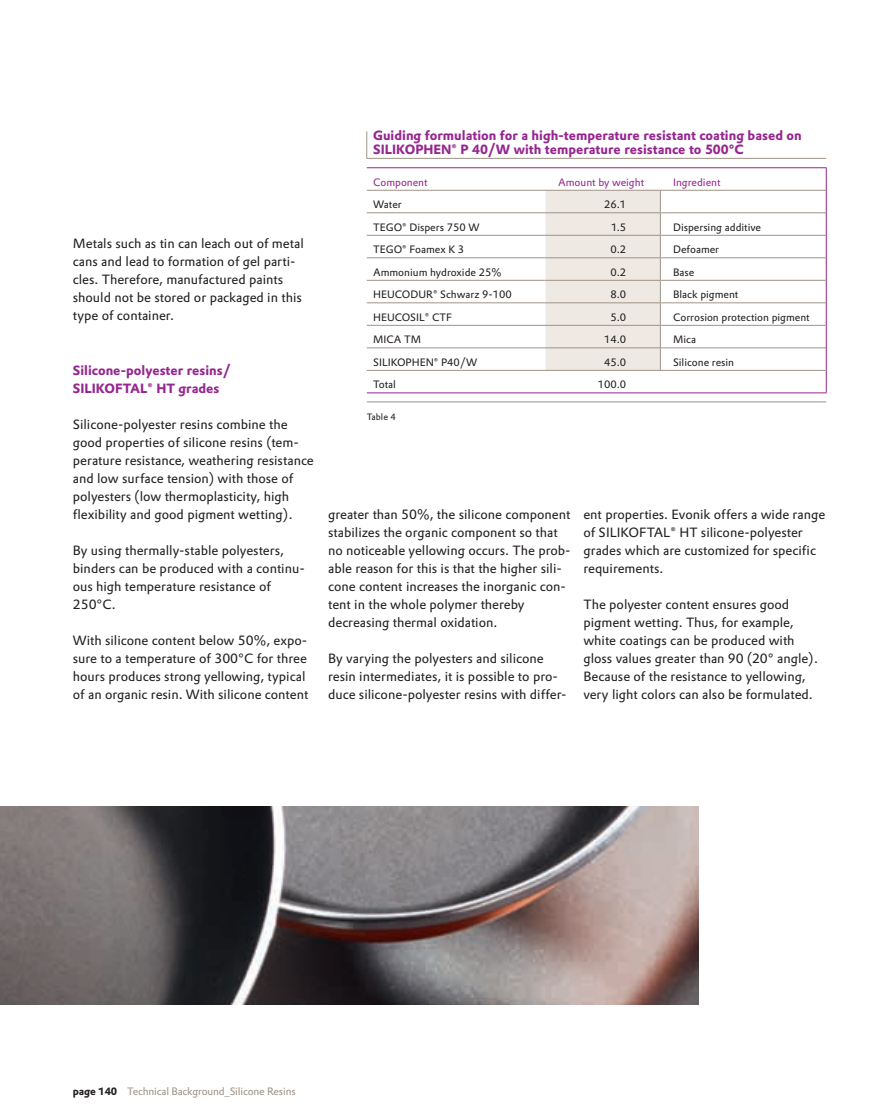
<style>
.page{position:relative;width:886px;height:1120px;background:#fff}
.page>*{position:absolute;margin:0;border:0;box-sizing:border-box;transform-origin:0 0}
.t1{font:13.2px/18px "Evonik Prokyon";color:#231f20}
.t2{font:700 13.2px/18px "Evonik Prokyon";color:#95268f}
.t3{font:10.5px "Evonik Prokyon";color:#231f20}
.t4{font:10.5px "Evonik Prokyon";letter-spacing:-.015em;color:#a09386}
.t5{font:10.5px "Evonik Prokyon";color:#95268f}
.t6{font:9px "Evonik Prokyon";color:#231f20}
.s1{font-weight:700;color:#231f20}
</style>
<div class="page">
<img style="left:0;top:806px;width:698px;height:198px">
<hr style="left:367px;top:392px;width:459px;height:1px;background:#95268f">
<hr style="left:367px;top:167px;width:459px;height:1px;background:#95268f">
<hr style="left:367px;top:190px;width:458px;height:1px;background:#a09386">
<hr style="left:367px;top:347px;width:458px;height:1px;background:#a09386">
<svg style="left:825px;top:168px;width:1px;height:224px"></svg>
<svg style="left:366px;top:131px;width:1px;height:27px"></svg>
<hr style="left:366px;top:158px;width:460px;height:1px;background:#a09386">
<hr style="left:367px;top:212px;width:293px;height:1px;background:#a09386">
<hr style="left:660px;top:212px;width:165px;height:1px;background:#a09386">
<hr style="left:367px;top:235px;width:293px;height:1px;background:#a09386">
<hr style="left:660px;top:235px;width:165px;height:1px;background:#a09386">
<hr style="left:367px;top:257px;width:178px;height:1px;background:#a09386">
<hr style="left:367px;top:280px;width:178px;height:1px;background:#a09386">
<hr style="left:367px;top:302px;width:178px;height:1px;background:#a09386">
<hr style="left:660px;top:257px;width:165px;height:1px;background:#a09386">
<hr style="left:660px;top:280px;width:165px;height:1px;background:#a09386">
<hr style="left:660px;top:302px;width:165px;height:1px;background:#a09386">
<hr style="left:367px;top:325px;width:293px;height:1px;background:#a09386">
<hr style="left:660px;top:325px;width:165px;height:1px;background:#a09386">
<svg style="left:545px;top:190px;width:116px;height:180px;background:#e9e4de"></svg>
<hr style="left:367px;top:370px;width:458px;height:1px;background:#a09386">
<hr style="left:367px;top:401px;width:459px;height:1px;background:#a09386">
<p class="t1" style="left:73px;top:236px;width:232px">Metals such as tin can leach out of metal cans and lead to formation of gel parti&shy;cles. Therefore, manufactured paints should not be stored or packaged in this type of container.</p>
<p class="t2" style="left:73px;top:362px;width:159px">Silicone-polyester resins/<br>SILIKOFTAL® HT grades</p>
<p class="t1" style="left:73px;top:416px;width:242px">Silicone-polyester resins combine the good properties of silicone resins (tem&shy;perature resistance, weathering resistance and low surface tension) with those of polyesters (low thermoplasticity, high flexibility and good pigment wetting).</p>
<p class="t1" style="left:73px;top:542px;width:233px">By using thermally-stable polyesters, binders can be produced with a continu&shy;ous high temperature resistance of<br>250°C.</p>
<p class="t1" style="left:73px;top:632px;width:237px">With silicone content below 50%, expo&shy;sure to a temperature of 300°C for three hours produces strong yellowing, typical of an organic resin. With silicone content</p>
<p class="t2" style="left:373px;top:130px;width:430px;line-height:13.5px">Guiding formulation for a high-temperature resistant coating based on<br>SILIKOPHEN® P 40/W with temperature resistance to 500°C</p>
<p class="t5" style="left:373px;top:178px;width:56px">Component</p>
<p class="t5" style="left:558px;top:178px;width:87px">Amount by weight</p>
<p class="t5" style="left:673px;top:178px;width:49px">Ingredient</p>
<p class="t3" style="left:373px;top:200px;width:30px">Water</p>
<p class="t3" style="left:604px;top:200px;width:24px">26.1</p>
<p class="t3" style="left:373px;top:223px;width:108px">TEGO® Dispers 750 W</p>
<p class="t3" style="left:611px;top:223px;width:17px">1.5</p>
<p class="t3" style="left:673px;top:223px;width:89px">Dispersing additive</p>
<p class="t3" style="left:373px;top:245px;width:93px">TEGO® Foamex K 3</p>
<p class="t3" style="left:610px;top:245px;width:17px">0.2</p>
<p class="t3" style="left:673px;top:245px;width:48px">Defoamer</p>
<p class="t3" style="left:373px;top:268px;width:130px">Ammonium hydroxide 25%</p>
<p class="t3" style="left:610px;top:268px;width:17px">0.2</p>
<p class="t3" style="left:673px;top:268px;width:23px">Base</p>
<p class="t3" style="left:373px;top:290px;width:140px">HEUCODUR® Schwarz 9-100</p>
<p class="t3" style="left:610px;top:290px;width:17px">8.0</p>
<p class="t3" style="left:673px;top:290px;width:67px">Black pigment</p>
<p class="t3" style="left:373px;top:313px;width:80px">HEUCOSIL® CTF</p>
<p class="t3" style="left:610px;top:313px;width:17px">5.0</p>
<p class="t3" style="left:673px;top:313px;width:138px">Corrosion protection pigment</p>
<p class="t3" style="left:373px;top:335px;width:49px">MICA TM</p>
<p class="t3" style="left:604px;top:335px;width:24px">14.0</p>
<p class="t3" style="left:673px;top:335px;width:24px">Mica</p>
<p class="t3" style="left:373px;top:358px;width:106px">SILIKOPHEN® P40/W</p>
<p class="t3" style="left:604px;top:358px;width:24px">45.0</p>
<p class="t3" style="left:673px;top:358px;width:62px">Silicone resin</p>
<p class="t3" style="left:373px;top:380px;width:24px">Total</p>
<p class="t3" style="left:598px;top:380px;width:30px">100.0</p>
<p class="t6" style="left:367px;top:413px;width:29px">Table 4</p>
<p class="t1" style="left:328px;top:506px;width:244px">greater than 50%, the silicone component stabilizes the organic component so that no noticeable yellowing occurs. The prob&shy;able reason for this is that the higher sili&shy;cone content increases the inorganic con&shy;tent in the whole polymer thereby decreasing thermal oxidation.</p>
<p class="t1" style="left:328px;top:650px;width:240px">By varying the polyesters and silicone resin intermediates, it is possible to pro&shy;duce silicone-polyester resins with differ-</p>
<p class="t1" style="left:583px;top:506px;width:243px">ent properties. Evonik offers a wide range of SILIKOFTAL® HT silicone-polyester grades which are customized for specific requirements.</p>
<p class="t1" style="left:583px;top:596px;width:236px">The polyester content ensures good pigment wetting. Thus, for example, white coatings can be produced with gloss values greater than 90 (20° angle).<br>Because of the resistance to yellowing, very light colors can also be formulated.</p>
<p class="t4" style="left:73px;top:1086px;width:224px"><span class="s1">page 140</span> Technical Background_Silicone Resins</p>
</div>
